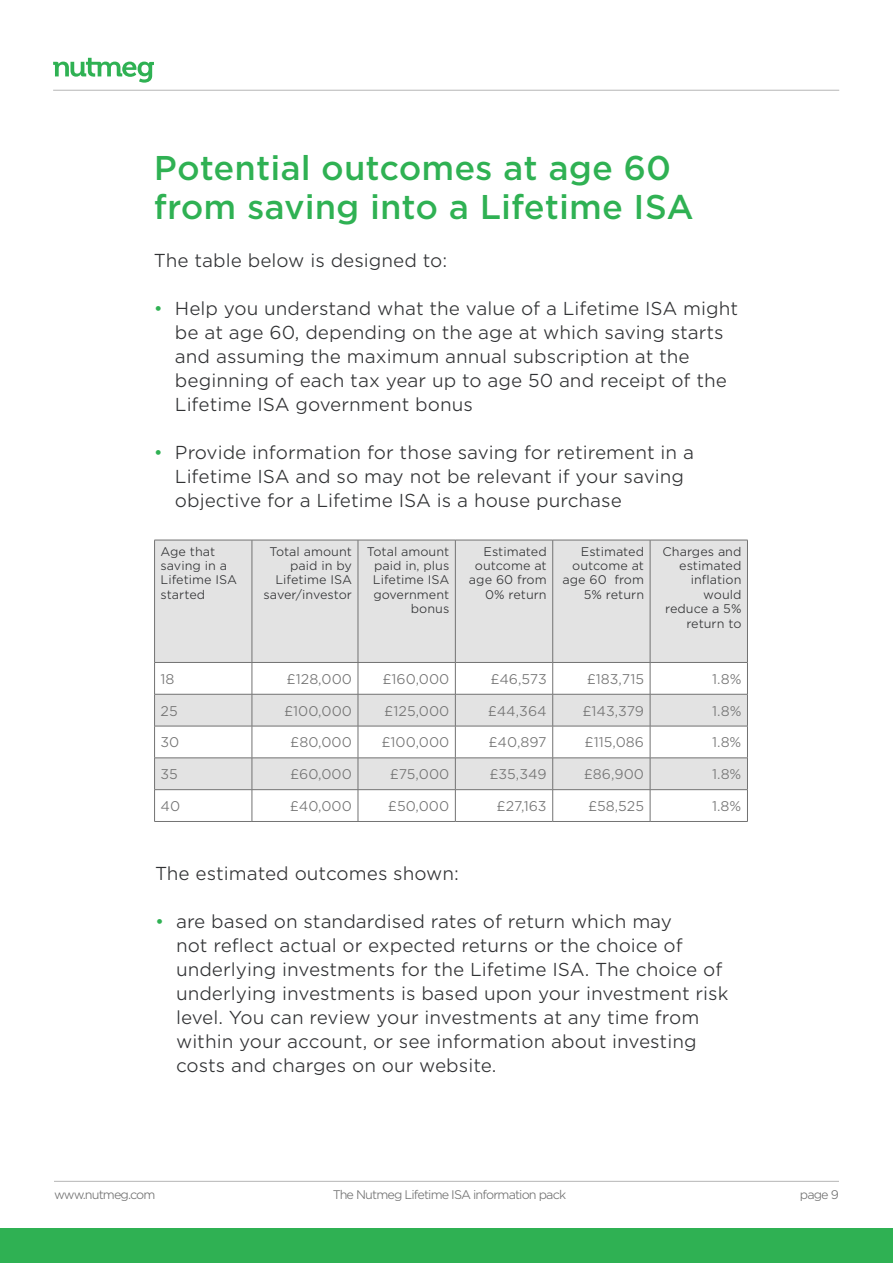
<style>
.page{position:relative;width:893px;height:1263px;background:#fff}
.page>*{position:absolute;margin:0;border:0;box-sizing:border-box;transform-origin:0 0}
.t1{font:500 33px/39.6px "Gotham S Sm";color:#2fb153}
.t2{font:300 18px/24px "Gotham S Sm";color:#313234}
.t3{font:300 13.5px "Gotham S Sm";color:#727272}
.t4{font:300 12px/14.4px "Gotham S Sm";color:#313234;text-align:right}
.t5{font:300 12px "Gotham S Sm";letter-spacing:-.075em;color:#727272}
.s1{color:#2fb153}
</style>
<div class="page">
<hr style="left:54px;top:1181px;width:785px;height:1px;background:#000">
<hr style="left:53px;top:90px;width:786px;height:1px;background:#000">
<div style="left:0;top:1229px;width:893px;height:34px;background:#2fb153"></div>
<svg style="left:53px;top:58px;width:101px;height:25px"></svg>
<svg style="left:155px;top:541px;width:592px;height:248px;fill:#e3e3e3"></svg>
<hr style="left:252px;top:540px;width:1px;height:122px;background:#727272">
<hr style="left:358px;top:540px;width:1px;height:122px;background:#727272">
<hr style="left:455px;top:540px;width:1px;height:122px;background:#727272">
<hr style="left:552px;top:540px;width:1px;height:122px;background:#727272">
<hr style="left:650px;top:540px;width:1px;height:122px;background:#727272">
<hr style="left:154px;top:662px;width:98px;height:1px;background:#727272">
<hr style="left:252px;top:662px;width:106px;height:1px;background:#727272">
<hr style="left:252px;top:663px;width:1px;height:31px;background:#727272">
<hr style="left:358px;top:662px;width:97px;height:1px;background:#727272">
<hr style="left:358px;top:663px;width:1px;height:31px;background:#727272">
<hr style="left:455px;top:662px;width:98px;height:1px;background:#727272">
<hr style="left:455px;top:663px;width:1px;height:31px;background:#727272">
<hr style="left:553px;top:662px;width:97px;height:1px;background:#727272">
<hr style="left:552px;top:663px;width:1px;height:31px;background:#727272">
<hr style="left:650px;top:662px;width:98px;height:1px;background:#727272">
<hr style="left:650px;top:663px;width:1px;height:31px;background:#727272">
<hr style="left:154px;top:694px;width:98px;height:1px;background:#727272">
<hr style="left:252px;top:694px;width:106px;height:1px;background:#727272">
<hr style="left:252px;top:694px;width:1px;height:32px;background:#727272">
<hr style="left:358px;top:694px;width:97px;height:1px;background:#727272">
<hr style="left:358px;top:694px;width:1px;height:32px;background:#727272">
<hr style="left:455px;top:694px;width:98px;height:1px;background:#727272">
<hr style="left:455px;top:694px;width:1px;height:32px;background:#727272">
<hr style="left:553px;top:694px;width:97px;height:1px;background:#727272">
<hr style="left:552px;top:694px;width:1px;height:32px;background:#727272">
<hr style="left:650px;top:694px;width:98px;height:1px;background:#727272">
<hr style="left:650px;top:694px;width:1px;height:32px;background:#727272">
<hr style="left:154px;top:726px;width:98px;height:1px;background:#727272">
<hr style="left:252px;top:726px;width:106px;height:1px;background:#727272">
<hr style="left:252px;top:726px;width:1px;height:32px;background:#727272">
<hr style="left:358px;top:726px;width:97px;height:1px;background:#727272">
<hr style="left:358px;top:726px;width:1px;height:32px;background:#727272">
<hr style="left:455px;top:726px;width:98px;height:1px;background:#727272">
<hr style="left:455px;top:726px;width:1px;height:32px;background:#727272">
<hr style="left:553px;top:726px;width:97px;height:1px;background:#727272">
<hr style="left:552px;top:726px;width:1px;height:32px;background:#727272">
<hr style="left:650px;top:726px;width:98px;height:1px;background:#727272">
<hr style="left:650px;top:726px;width:1px;height:32px;background:#727272">
<hr style="left:154px;top:758px;width:98px;height:1px;background:#727272">
<hr style="left:252px;top:758px;width:106px;height:1px;background:#727272">
<hr style="left:252px;top:758px;width:1px;height:31px;background:#727272">
<hr style="left:358px;top:758px;width:97px;height:1px;background:#727272">
<hr style="left:358px;top:758px;width:1px;height:31px;background:#727272">
<hr style="left:455px;top:758px;width:98px;height:1px;background:#727272">
<hr style="left:455px;top:758px;width:1px;height:31px;background:#727272">
<hr style="left:553px;top:758px;width:97px;height:1px;background:#727272">
<hr style="left:552px;top:758px;width:1px;height:31px;background:#727272">
<hr style="left:650px;top:758px;width:98px;height:1px;background:#727272">
<hr style="left:650px;top:758px;width:1px;height:31px;background:#727272">
<hr style="left:154px;top:789px;width:98px;height:1px;background:#727272">
<hr style="left:252px;top:789px;width:106px;height:1px;background:#727272">
<hr style="left:252px;top:790px;width:1px;height:31px;background:#727272">
<hr style="left:358px;top:789px;width:97px;height:1px;background:#727272">
<hr style="left:358px;top:790px;width:1px;height:31px;background:#727272">
<hr style="left:455px;top:789px;width:98px;height:1px;background:#727272">
<hr style="left:455px;top:790px;width:1px;height:31px;background:#727272">
<hr style="left:553px;top:789px;width:97px;height:1px;background:#727272">
<hr style="left:552px;top:790px;width:1px;height:31px;background:#727272">
<hr style="left:650px;top:789px;width:98px;height:1px;background:#727272">
<hr style="left:650px;top:790px;width:1px;height:31px;background:#727272">
<hr style="left:154px;top:540px;width:98px;height:1px;background:#727272">
<hr style="left:154px;top:540px;width:1px;height:122px;background:#727272">
<hr style="left:252px;top:540px;width:106px;height:1px;background:#727272">
<hr style="left:358px;top:540px;width:97px;height:1px;background:#727272">
<hr style="left:455px;top:540px;width:98px;height:1px;background:#727272">
<hr style="left:553px;top:540px;width:97px;height:1px;background:#727272">
<hr style="left:650px;top:540px;width:98px;height:1px;background:#727272">
<hr style="left:747px;top:540px;width:1px;height:122px;background:#727272">
<hr style="left:154px;top:663px;width:1px;height:31px;background:#727272">
<hr style="left:747px;top:663px;width:1px;height:31px;background:#727272">
<hr style="left:154px;top:694px;width:1px;height:32px;background:#727272">
<hr style="left:747px;top:694px;width:1px;height:32px;background:#727272">
<hr style="left:154px;top:726px;width:1px;height:32px;background:#727272">
<hr style="left:747px;top:726px;width:1px;height:32px;background:#727272">
<hr style="left:154px;top:758px;width:1px;height:31px;background:#727272">
<hr style="left:747px;top:758px;width:1px;height:31px;background:#727272">
<hr style="left:154px;top:790px;width:1px;height:31px;background:#727272">
<hr style="left:747px;top:790px;width:1px;height:31px;background:#727272">
<hr style="left:154px;top:821px;width:98px;height:1px;background:#727272">
<hr style="left:252px;top:821px;width:106px;height:1px;background:#727272">
<hr style="left:358px;top:821px;width:97px;height:1px;background:#727272">
<hr style="left:455px;top:821px;width:98px;height:1px;background:#727272">
<hr style="left:553px;top:821px;width:97px;height:1px;background:#727272">
<hr style="left:650px;top:821px;width:98px;height:1px;background:#727272">
<h1 class="t1" style="left:154px;top:147px;width:541px">Potential outcomes at age 60 from saving into a Lifetime ISA</h1>
<p class="t2" style="left:154px;top:248px;width:295px">The table below is designed to:</p>
<p class="t2" style="left:175px;top:296px;width:565px;text-indent:-21px"><span class="s1">•</span> Help you understand what the value of a Lifetime ISA might be at age 60, depending on the age at which saving starts and assuming the maximum annual subscription at the beginning of each tax year up to age 50 and receipt of the Lifetime ISA government bonus</p>
<p class="t2" style="left:175px;top:440px;width:521px;text-indent:-21px"><span class="s1">•</span> Provide information for those saving for retirement in a<br>Lifetime ISA and so may not be relevant if your saving objective for a Lifetime ISA is a house purchase</p>
<p class="t4" style="left:161px;top:544px;width:78px;text-align:left">Age that saving in a<br>Lifetime ISA started</p>
<p class="t4" style="left:264px;top:544px;width:90px">Total amount paid in by<br>Lifetime ISA saver/investor</p>
<p class="t4" style="left:367px;top:544px;width:84px">Total amount paid in, plus<br>Lifetime ISA government bonus</p>
<p class="t4" style="left:469px;top:544px;width:79px">Estimated outcome at age 60 from<br>0% return</p>
<p class="t4" style="left:562px;top:544px;width:83px">Estimated outcome at age 60 from<br>5% return</p>
<p class="t4" style="left:663px;top:544px;width:80px">Charges and estimated inflation would reduce a 5% return to</p>
<p class="t3" style="left:161px;top:670px;width:15px">18</p>
<p class="t3" style="left:287px;top:670px;width:67px">£128,000</p>
<p class="t3" style="left:382px;top:670px;width:68px">£160,000</p>
<p class="t3" style="left:490px;top:670px;width:58px">£46,573</p>
<p class="t3" style="left:587px;top:670px;width:59px">£183,715</p>
<p class="t3" style="left:712px;top:670px;width:31px">1.8%</p>
<p class="t3" style="left:161px;top:702px;width:19px">25</p>
<p class="t3" style="left:284px;top:702px;width:69px">£100,000</p>
<p class="t3" style="left:384px;top:702px;width:67px">£125,000</p>
<p class="t3" style="left:488px;top:702px;width:60px">£44,364</p>
<p class="t3" style="left:582px;top:702px;width:63px">£143,379</p>
<p class="t3" style="left:712px;top:702px;width:31px">1.8%</p>
<p class="t3" style="left:161px;top:733px;width:20px">30</p>
<p class="t3" style="left:290px;top:733px;width:63px">£80,000</p>
<p class="t3" style="left:381px;top:733px;width:69px">£100,000</p>
<p class="t3" style="left:489px;top:733px;width:60px">£40,897</p>
<p class="t3" style="left:585px;top:733px;width:61px">£115,086</p>
<p class="t3" style="left:712px;top:733px;width:31px">1.8%</p>
<p class="t3" style="left:161px;top:765px;width:19px">35</p>
<p class="t3" style="left:290px;top:765px;width:63px">£60,000</p>
<p class="t3" style="left:390px;top:765px;width:61px">£75,000</p>
<p class="t3" style="left:489px;top:765px;width:59px">£35,349</p>
<p class="t3" style="left:584px;top:765px;width:62px">£86,900</p>
<p class="t3" style="left:712px;top:765px;width:31px">1.8%</p>
<p class="t3" style="left:160px;top:797px;width:21px">40</p>
<p class="t3" style="left:290px;top:797px;width:64px">£40,000</p>
<p class="t3" style="left:388px;top:797px;width:63px">£50,000</p>
<p class="t3" style="left:497px;top:797px;width:52px">£27,163</p>
<p class="t3" style="left:588px;top:797px;width:58px">£58,525</p>
<p class="t3" style="left:712px;top:797px;width:31px">1.8%</p>
<p class="t2" style="left:155px;top:861px;width:305px">The estimated outcomes shown:</p>
<p class="t2" style="left:176px;top:909px;width:554px;text-indent:-21px"><span class="s1">•</span> are based on standardised rates of return which may<br>not reflect actual or expected returns or the choice of underlying investments for the Lifetime ISA. The choice of underlying investments is based upon your investment risk level. You can review your investments at any time from within your account, or see information about investing costs and charges on our website.</p>
<p class="t5" style="left:54px;top:1186px;width:103px">www.nutmeg.com</p>
<p class="t5" style="left:333px;top:1186px;width:235px">The Nutmeg Lifetime ISA information pack</p>
<p class="t5" style="left:800px;top:1186px;width:41px">page 9</p>
</div>
